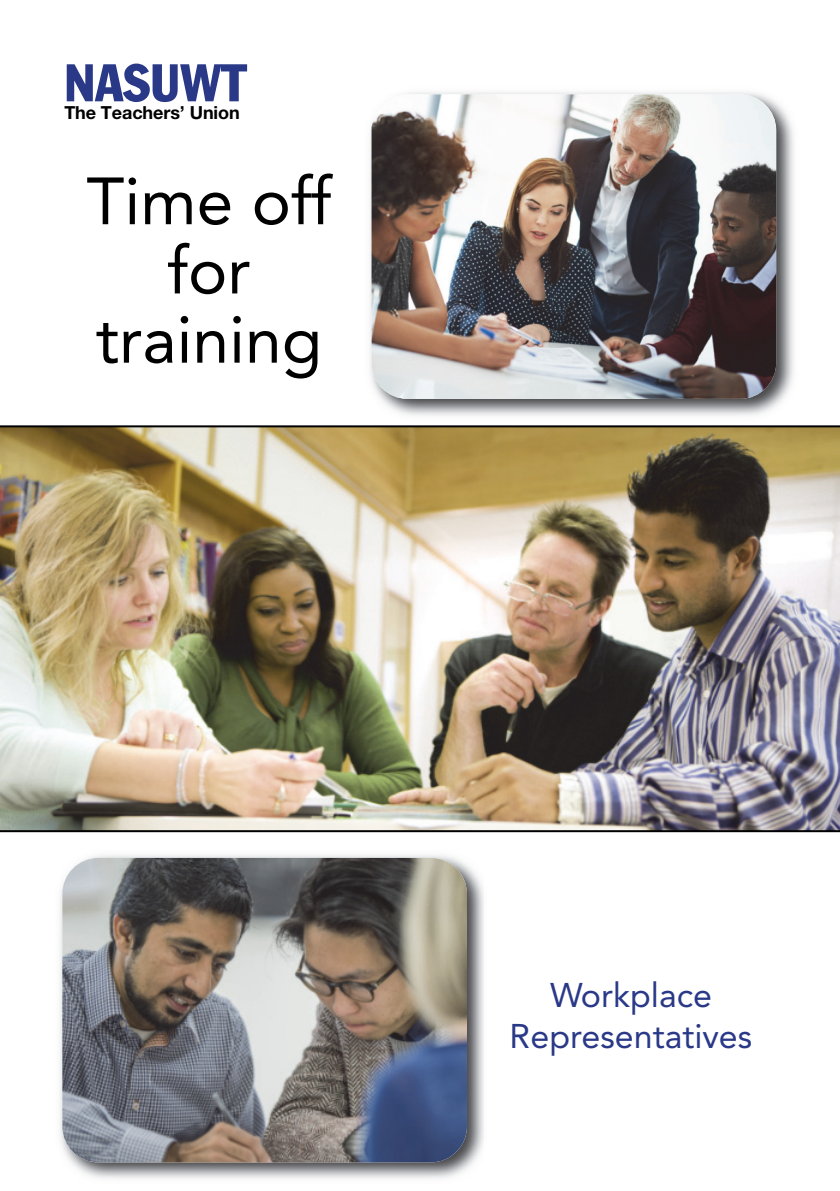
<style>
.page{position:relative;width:840px;height:1191px;background:#fff}
.page>*{position:absolute;margin:0;border:0;box-sizing:border-box;transform-origin:0 0}
.t1{font:66px/69.2px "Avenir LT";color:#000;text-align:center}
.t2{font:condensed 52px "Franklin Gothic";color:#293887}
.t3{font:34px/40.8px "Avenir LT";color:#293887;text-align:center}
.t4{font:700 18px "Helvetica Neue";letter-spacing:-.005em;color:#000}
</style>
<div class="page">
<img style="left:0;top:427px;width:839px;height:403px">
<img style="left:60px;top:855px;width:424px;height:324px">
<img style="left:62px;top:858px;width:404px;height:304px;border-radius:36px">
<img style="left:370px;top:92px;width:424px;height:324px">
<img style="left:371px;top:94px;width:404px;height:305px;border-radius:36px">
<hr style="left:0;top:425px;width:839px;height:2px;background:#000">
<hr style="left:0;top:830px;width:839px;height:2px;background:#000">
<h2 class="t2" style="left:64px;top:64px;width:184px">NASUWT</h2>
<p class="t4" style="left:64px;top:103px;width:177px">The Teachers’ Union</p>
<h1 class="t1" style="left:86px;top:173px;width:246px">Time off for training</h1>
<p class="t3" style="left:509px;top:978px;width:244px">Workplace<br>Representatives</p>
</div>
